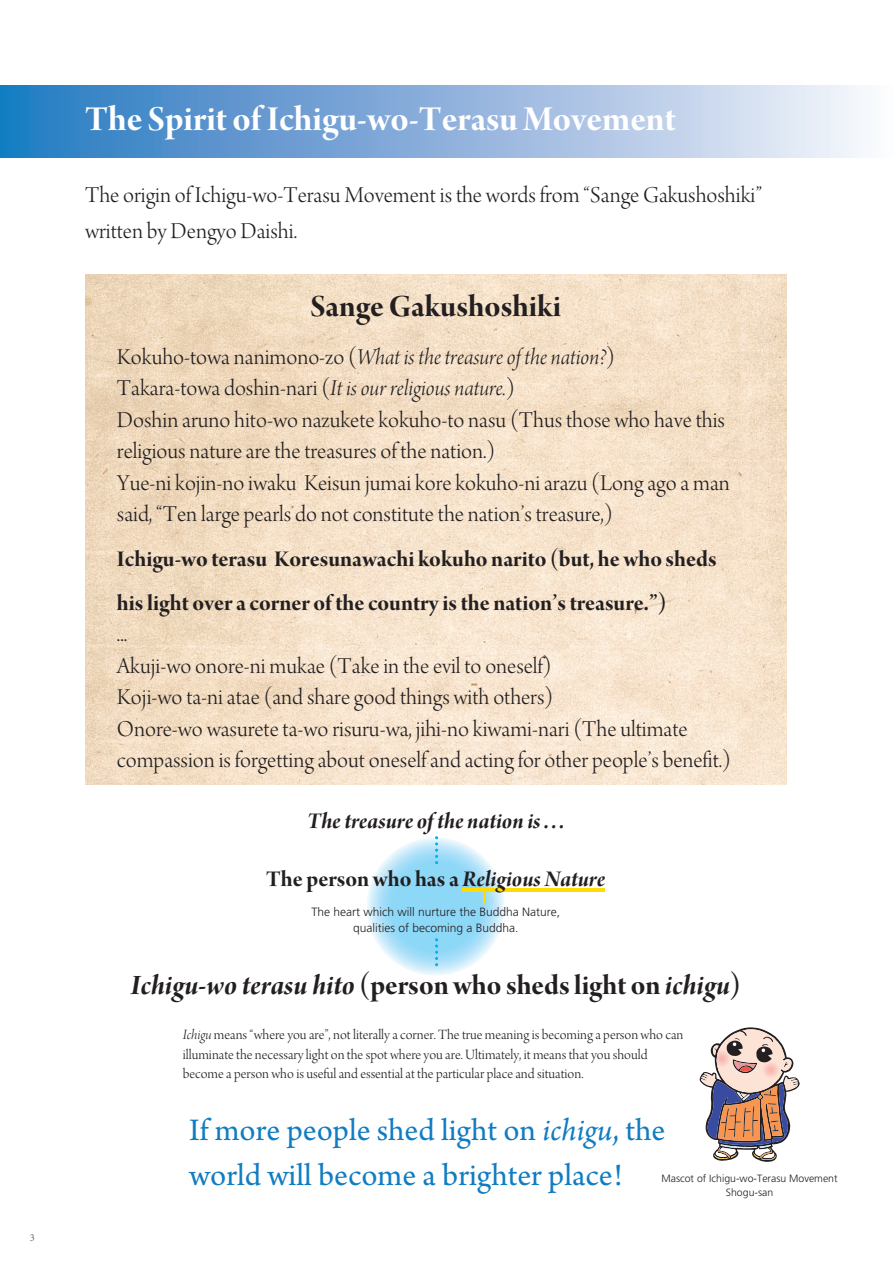
<style>
.page{position:relative;width:893px;height:1263px;background:#fff}
.page>*{position:absolute;margin:0;border:0;box-sizing:border-box;transform-origin:0 0}
.t1{font:37.5px "Arno Pro Bold Display";color:#fff}
.t2{font:33px/45px "Arno Pro";color:#107cc2}
.t3{font:33px "Arno Pro Bold Display";color:#231f20}
.t4{font:30px "Arno Pro Bold Italic Display";color:#231f20}
.t5{font:24px/31.5px "Arno Pro Light Display";color:#231f20}
.t6{font:24px/44.2px "Arno Pro Bold Display";color:#231f20}
.t7{font:24px "Arno Pro Bold Italic Display";color:#231f20}
.t8{font:15px/19.5px "Arno Pro Light Display";color:#231f20}
.t9{font:300 12px/16.5px "Frutiger LT Std";color:#231f20;text-align:center}
.t10{font:300 10.5px/13.5px "Frutiger LT Std";color:#231f20;text-align:center}
.t11{font:10.5px "Minion Pro";color:#6c6d70}
.s1{font-family:"Arno Pro Light Italic Display"}
.s2{font-family:"Arno Pro Bold Italic Display"}
.s3{font-family:"Arno Pro Bold Display"}
.s4{font-style:italic}
</style>
<div class="page">
<div style="left:0;top:85px;width:893px;height:72px;background:linear-gradient(to right,#2375bf,#fbf4fb)"></div>
<img style="left:85px;top:274px;width:702px;height:510px">
<img style="left:367px;top:837px;width:138px;height:139px;border-radius:50%">
<svg style="left:699px;top:1027px;width:101px;height:135px"></svg>
<hr style="left:462px;top:888px;width:143px;height:4px;background:#ffdc01">
<svg style="left:435px;top:836px;width:3px;height:28px"></svg>
<svg style="left:435px;top:938px;width:3px;height:28px"></svg>
<p class="t11" style="left:30px;top:1231px;width:7px">3</p>
<p class="t1" style="left:85px;top:104px;width:592px">The Spirit of Ichigu-wo-Terasu Movement</p>
<p class="t5" style="left:85px;top:179px;width:678px;line-height:36px">The origin of Ichigu-wo-Terasu Movement is the words from “Sange Gakushoshiki” written by Dengyo Daishi.</p>
<p class="t3" style="left:311px;top:293px;width:252px">Sange Gakushoshiki</p>
<p class="t5" style="left:117px;top:343px;width:614px">Kokuho-towa nanimono-zo (<span class="s1">What is the treasure of the nation?</span>)<br>Takara-towa doshin-nari (<span class="s1">It is our religious nature.</span>)<br>Doshin aruno hito-wo nazukete kokuho-to nasu (Thus those who have this religious nature are the treasures of the nation.)<br>Yue-ni kojin-no iwaku Keisun jumai kore kokuho-ni arazu (Long ago a man said, “Ten large pearls do not constitute the nation’s treasure,)</p>
<p class="t6" style="left:117px;top:538px;width:601px">Ichigu-wo terasu Koresunawachi kokuho narito (but, he who sheds his light over a corner of the country is the nation’s treasure.”)</p>
<p class="t5" style="left:117px;top:620px;width:616px">...<br>Akuji-wo onore-ni mukae (Take in the evil to oneself)<br>Koji-wo ta-ni atae (and share good things with others)<br>Onore-wo wasurete ta-wo risuru-wa, jihi-no kiwami-nari (The ultimate compassion is forgetting about oneself and acting for other people’s benefit.)</p>
<p class="t7" style="left:307px;top:806px;width:258px">The treasure of the nation is . . .</p>
<p class="t6" style="left:266px;top:858px;width:340px">The person who has a <span class="s2">Religious Nature</span></p>
<p class="t9" style="left:311px;top:904px;width:250px">The heart which will nurture the Buddha Nature, qualities of becoming a Buddha.</p>
<p class="t4" style="left:131px;top:966px;width:611px">Ichigu-wo terasu hito <span class="s3">(person who sheds light on</span> ichigu<span class="s3">)</span></p>
<p class="t8" style="left:183px;top:1026px;width:502px"><span class="s1">Ichigu</span> means “where you are”, not literally a corner. The true meaning is becoming a person who can illuminate the necessary light on the spot where you are. Ultimately, it means that you should become a person who is useful and essential at the particular place and situation.</p>
<p class="t2" style="left:189px;top:1110px;width:478px">If more people shed light on <span class="s4">ichigu</span>, the world will become a brighter place!</p>
<p class="t10" style="left:661px;top:1173px;width:178px">Mascot of Ichigu-wo-Terasu Movement<br>Shogu-san</p>
</div>
